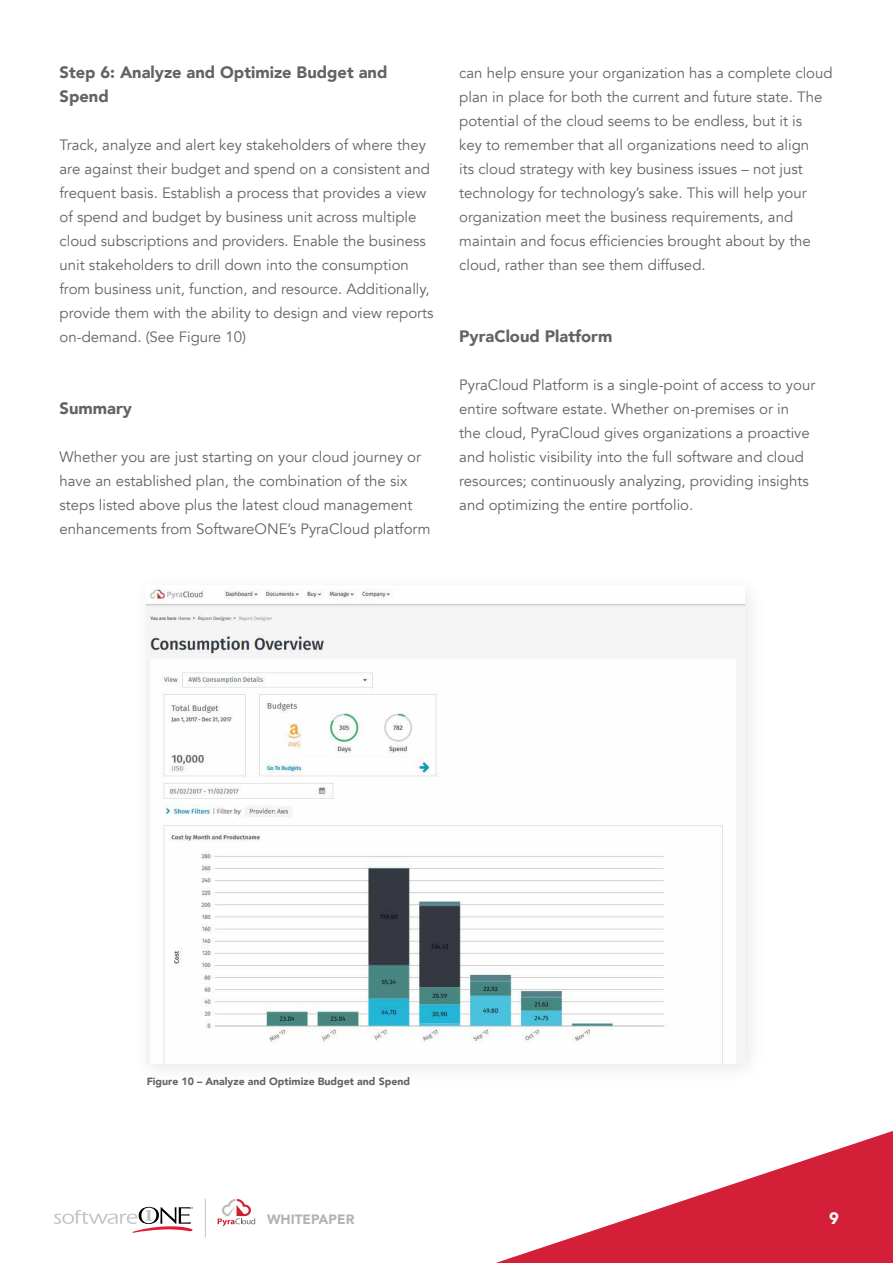
<style>
.page{position:relative;width:893px;height:1263px;background:#fff}
.page>*{position:absolute;margin:0;border:0;box-sizing:border-box;transform-origin:0 0}
.t1{font:900 16.5px/24px "Avenir";color:#626365}
.t2{font:900 16.5px "Avenir";color:#fff}
.t3{font:15px/24px "Avenir";color:#626365}
.t4{font:900 13.5px "Avenir";color:#b0b4b6}
.t5{font:900 10.5px "Avenir";color:#626365}
</style>
<div class="page">
<svg style="left:496px;top:1131px;width:397px;height:132px"></svg>
<svg style="left:54px;top:1207px;width:139px;height:26px"></svg>
<hr style="left:205px;top:1199px;width:1px;height:38px;background:#c2c4c6">
<svg style="left:218px;top:1199px;width:37px;height:27px"></svg>
<img style="left:146px;top:585px;width:598px;height:478px">
<p class="t1" style="left:60px;top:60px;width:329px">Step 6: Analyze and Optimize Budget and<br>Spend</p>
<p class="t3" style="left:60px;top:133px;width:376px">Track, analyze and alert key stakeholders of where they are against their budget and spend on a consistent and frequent basis. Establish a process that provides a view of spend and budget by business unit across multiple cloud subscriptions and providers. Enable the business unit stakeholders to drill down into the consumption from business unit, function, and resource. Additionally, provide them with the ability to design and view reports on-demand. (See Figure 10)</p>
<p class="t1" style="left:60px;top:396px;width:74px">Summary</p>
<p class="t3" style="left:60px;top:445px;width:373px">Whether you are just starting on your cloud journey or have an established plan, the combination of the six steps listed above plus the latest cloud management enhancements from SoftwareONE’s PyraCloud platform</p>
<p class="t3" style="left:459px;top:61px;width:375px">can help ensure your organization has a complete cloud plan in place for both the current and future state. The potential of the cloud seems to be endless, but it is<br>key to remember that all organizations need to align<br>its cloud strategy with key business issues – not just technology for technology’s sake. This will help your organization meet the business requirements, and maintain and focus efficiencies brought about by the cloud, rather than see them diffused.</p>
<p class="t1" style="left:459px;top:324px;width:155px">PyraCloud Platform</p>
<p class="t3" style="left:459px;top:373px;width:358px">PyraCloud Platform is a single-point of access to your entire software estate. Whether on-premises or in<br>the cloud, PyraCloud gives organizations a proactive and holistic visibility into the full software and cloud resources; continuously analyzing, providing insights and optimizing the entire portfolio.</p>
<p class="t5" style="left:147px;top:1072px;width:265px">Figure 10 – Analyze and Optimize Budget and Spend</p>
<p class="t4" style="left:267px;top:1208px;width:89px">WHITEPAPER</p>
<p class="t2" style="left:829px;top:1204px;width:11px">9</p>
</div>
